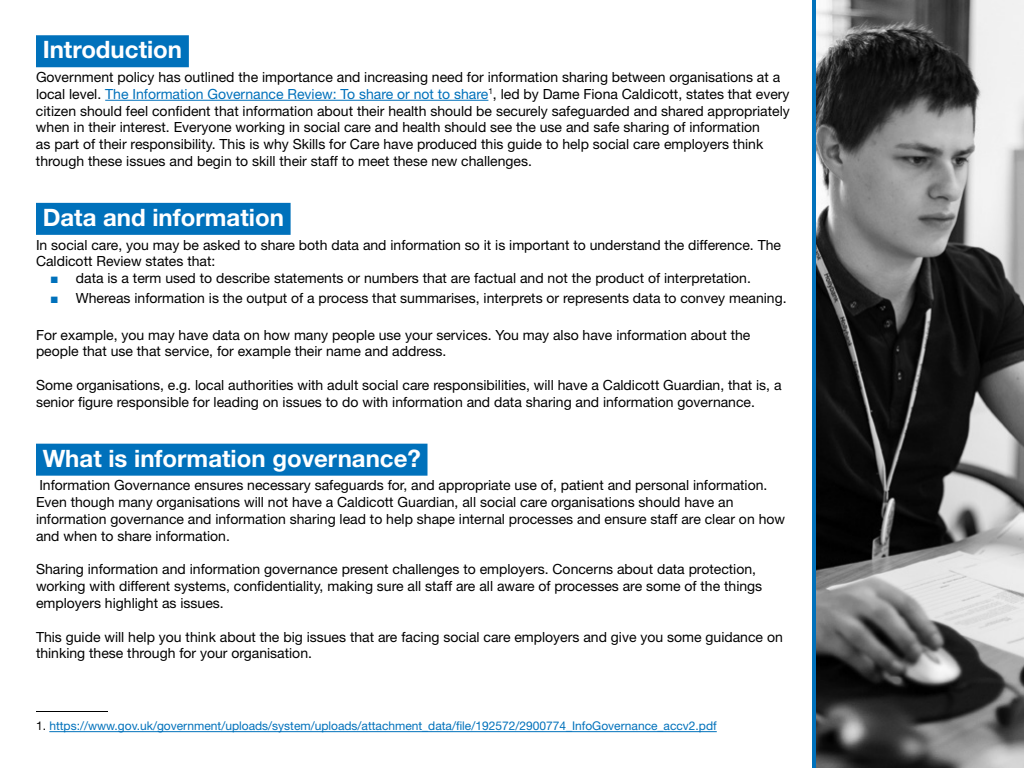
<style>
.page{position:relative;width:1024px;height:768px;background:#fff}
.page>*{position:absolute;margin:0;border:0;box-sizing:border-box;transform-origin:0 0}
.t1{font:700 24px "Helvetica Neue LT Std";color:#fff}
.t2{font:14px/16.8px "Helvetica Neue LT Std";color:#000}
.t3{font:12px "Helvetica Neue LT Std";color:#0071bb}
.s1{color:#0071bb}
.s2{font-family:"Times New Roman";color:#0071bb}
.s3{color:#000}
</style>
<div class="page">
<div style="left:36px;top:35px;width:153px;height:32px;background:#0071bb"></div>
<hr style="left:105px;top:100px;width:383px;height:1px;background:#0071bb">
<div style="left:36px;top:203px;width:255px;height:32px;background:#0071bb"></div>
<div style="left:36px;top:444px;width:392px;height:32px;background:#0071bb"></div>
<hr style="left:49px;top:731px;width:668px;height:1px;background:#0071bb">
<svg style="left:812px;top:0;width:212px;height:768px;background:#616465"></svg>
<hr style="left:36px;top:711px;width:72px;height:1px;background:#000">
<h1 class="t1" style="left:43px;top:35px;width:141px">Introduction</h1>
<p class="t2" style="left:36px;top:68px;width:755px">Government policy has outlined the importance and increasing need for information sharing between organisations at a local level. <span class="s1">The Information Governance Review: To share or not to share</span><sup>1</sup>, led by Dame Fiona Caldicott, states that every citizen should feel confident that information about their health should be securely safeguarded and shared appropriately when in their interest. Everyone working in social care and health should see the use and safe sharing of information<br>as part of their responsibility. This is why Skills for Care have produced this guide to help social care employers think through these issues and begin to skill their staff to meet these new challenges.</p>
<h1 class="t1" style="left:43px;top:202px;width:243px">Data and information</h1>
<p class="t2" style="left:36px;top:236px;width:747px">In social care, you may be asked to share both data and information so it is important to understand the difference. The<br>Caldicott Review states that:</p>
<p class="t2" style="left:50px;top:270px;width:702px"><span class="s2">■</span> data is a term used to describe statements or numbers that are factual and not the product of interpretation.</p>
<p class="t2" style="left:50px;top:289px;width:738px"><span class="s2">■</span> Whereas information is the output of a process that summarises, interprets or represents data to convey meaning.</p>
<p class="t2" style="left:36px;top:326px;width:716px">For example, you may have data on how many people use your services. You may also have information about the people that use that service, for example their name and address.</p>
<p class="t2" style="left:36px;top:376px;width:747px">Some organisations, e.g. local authorities with adult social care responsibilities, will have a Caldicott Guardian, that is, a senior figure responsible for leading on issues to do with information and data sharing and information governance.</p>
<h1 class="t1" style="left:43px;top:443px;width:380px">What is information governance?</h1>
<p class="t2" style="left:36px;top:477px;width:751px">Information Governance ensures necessary safeguards for, and appropriate use of, patient and personal information.<br>Even though many organisations will not have a Caldicott Guardian, all social care organisations should have an information governance and information sharing lead to help shape internal processes and ensure staff are clear on how and when to share information.</p>
<p class="t2" style="left:36px;top:561px;width:728px">Sharing information and information governance present challenges to employers. Concerns about data protection, working with different systems, confidentiality, making sure all staff are all aware of processes are some of the things employers highlight as issues.</p>
<p class="t2" style="left:36px;top:628px;width:748px">This guide will help you think about the big issues that are facing social care employers and give you some guidance on thinking these through for your organisation.</p>
<p class="t3" style="left:36px;top:719px;width:682px"><span class="s3">1.</span> https://www.gov.uk/government/uploads/system/uploads/attachment_data/file/192572/2900774_InfoGovernance_accv2.pdf</p>
</div>
